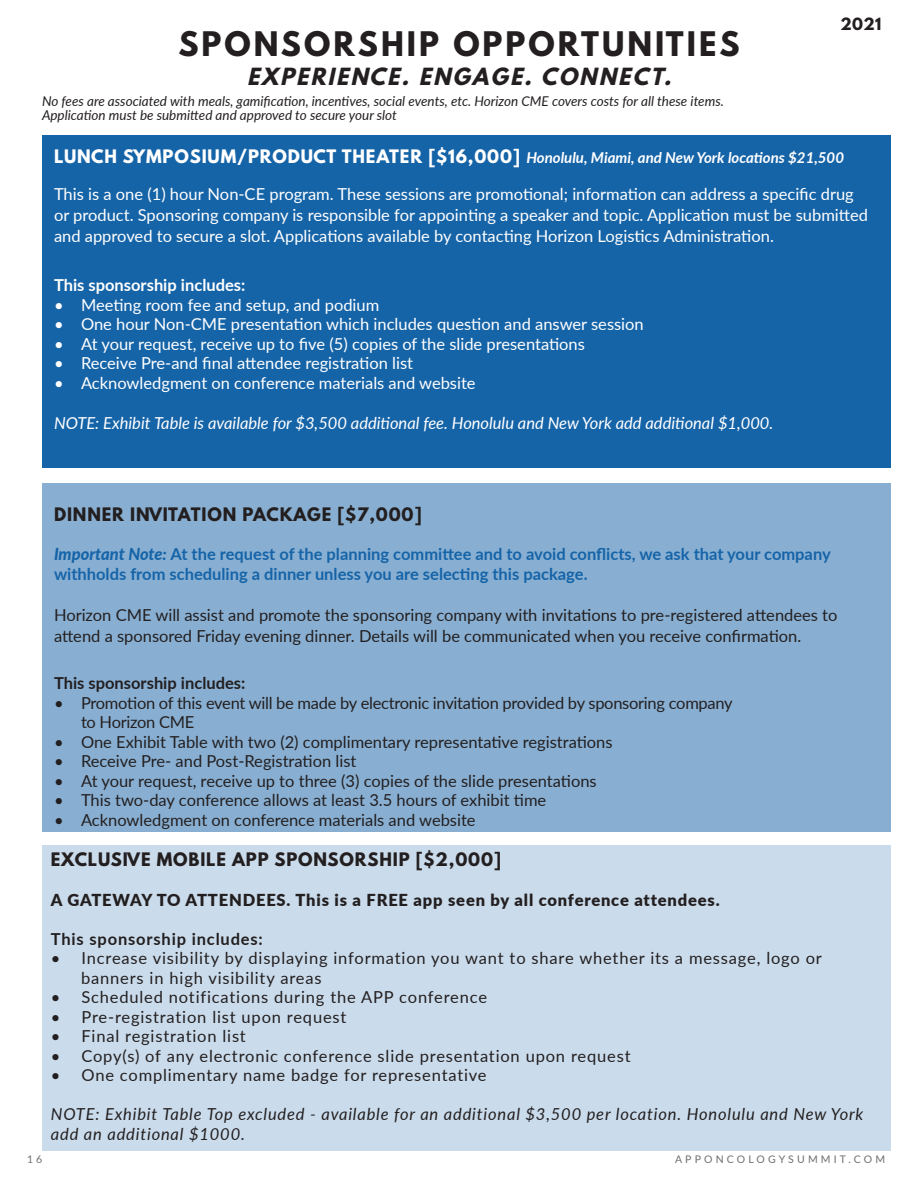
<style>
.page{position:relative;width:918px;height:1188px;background:#fff}
.page>*{position:absolute;margin:0;border:0;box-sizing:border-box;transform-origin:0 0}
.t1{font:700 30px "League Spartan";letter-spacing:.1em;color:#231f20}
.t2{font:italic 700 21px "League Spartan";color:#231f20}
.t3{font:16.5px/21px "Lato";color:#231f20}
.t4{font:16.5px/21px "Lato";color:#fff}
.t5{font:16.5px/19.5px "Lato";letter-spacing:.05em;color:#231f20}
.t6{font:700 16.5px/19.5px "Lato";color:#1664a8}
.t7{font:italic 16.5px/19.5px "Lato";letter-spacing:.05em;color:#231f20}
.t8{font:italic 16.5px "Lato";color:#fff}
.t9{font:700 16.5px "League Spartan";letter-spacing:.05em;color:#231f20}
.t10{font:900 16.5px "Lato";letter-spacing:.05em;color:#231f20}
.t11{font:700 16.5px "Lato";color:#fff}
.t12{font:700 16.5px "Lato";color:#231f20}
.t13{font:700 16.5px "Lato";letter-spacing:.05em;color:#231f20}
.t14{font:italic 700 15px "Lato";color:#fff}
.t15{font:700 15px "League Spartan";color:#231f20}
.t16{font:italic 13.5px "Lato";color:#231f20}
.t17{font:10.5px "Lato";letter-spacing:.3em;color:#6c6d70}
.s1{font-family:"League Spartan";font-style:normal;font-size:16.5px}
.s2{font-weight:800;font-style:italic}
</style>
<div class="page">
<div style="left:42px;top:135px;width:849px;height:332px;background:#1664a8"></div>
<div style="left:42px;top:483px;width:849px;height:348px;background:#88afd2"></div>
<div style="left:42px;top:845px;width:849px;height:305px;background:#cadbeb"></div>
<p class="t1" style="left:178px;top:20px;width:563px">SPONSORSHIP OPPORTUNITIES</p>
<p class="t2" style="left:247px;top:60px;width:432px">EXPERIENCE. ENGAGE. CONNECT.</p>
<p class="t16" style="left:42px;top:92px;width:683px">No fees are associated with meals, gamification, incentives, social events, etc. Horizon CME covers costs for all these items.</p>
<p class="t16" style="left:42px;top:106px;width:356px">Application must be submitted and approved to secure your slot</p>
<p class="t15" style="left:841px;top:12px;width:42px">2021</p>
<p class="t14" style="left:54px;top:147px;width:792px"><span class="s1">LUNCH SYMPOSIUM/PRODUCT THEATER [$16,000]</span> Honolulu, Miami, and New York locations $21,500</p>
<p class="t4" style="left:54px;top:183px;width:816px">This is a one (1) hour Non-CE program. These sessions are promotional; information can address a specific drug or product. Sponsoring company is responsible for appointing a speaker and topic. Application must be submitted and approved to secure a slot. Applications available by contacting Horizon Logistics Administration.</p>
<p class="t11" style="left:54px;top:273px;width:193px">This sponsorship includes:</p>
<p class="t4" style="left:54px;top:293px;width:327px">• Meeting room fee and setup, and podium</p>
<p class="t4" style="left:54px;top:313px;width:591px">• One hour Non-CME presentation which includes question and answer session</p>
<p class="t4" style="left:54px;top:332px;width:532px">• At your request, receive up to five (5) copies of the slide presentations</p>
<p class="t4" style="left:54px;top:352px;width:361px">• Receive Pre-and final attendee registration list</p>
<p class="t4" style="left:54px;top:371px;width:423px">• Acknowledgment on conference materials and website</p>
<p class="t8" style="left:54px;top:411px;width:721px">NOTE: Exhibit Table is available for $3,500 additional fee. Honolulu and New York add additional $1,000.</p>
<p class="t9" style="left:54px;top:501px;width:369px">DINNER INVITATION PACKAGE [$7,000]</p>
<p class="t6" style="left:54px;top:544px;width:778px"><span class="s2">Important Note:</span> At the request of the planning committee and to avoid conflicts, we ask that your company withholds from scheduling a dinner unless you are selecting this package.</p>
<p class="t3" style="left:54px;top:604px;width:785px">Horizon CME will assist and promote the sponsoring company with invitations to pre-registered attendees to attend a sponsored Friday evening dinner. Details will be communicated when you receive confirmation.</p>
<p class="t12" style="left:54px;top:670px;width:193px">This sponsorship includes:</p>
<p class="t3" style="left:81px;top:692px;width:653px;line-height:19.5px;text-indent:-27px">• Promotion of this event will be made by electronic invitation provided by sponsoring company to Horizon CME</p>
<p class="t3" style="left:54px;top:731px;width:560px">• One Exhibit Table with two (2) complimentary representative registrations</p>
<p class="t3" style="left:54px;top:750px;width:304px">• Receive Pre- and Post-Registration list</p>
<p class="t3" style="left:54px;top:770px;width:544px">• At your request, receive up to three (3) copies of the slide presentations</p>
<p class="t3" style="left:54px;top:789px;width:494px">• This two-day conference allows at least 3.5 hours of exhibit time</p>
<p class="t3" style="left:54px;top:809px;width:423px">• Acknowledgment on conference materials and website</p>
<p class="t9" style="left:51px;top:847px;width:452px">EXCLUSIVE MOBILE APP SPONSORSHIP [$2,000]</p>
<p class="t10" style="left:51px;top:887px;width:670px">A GATEWAY TO ATTENDEES. This is a FREE app seen by all conference attendees.</p>
<p class="t13" style="left:51px;top:926px;width:213px">This sponsorship includes:</p>
<p class="t5" style="left:81px;top:948px;width:742px;text-indent:-30px">• Increase visibility by displaying information you want to share whether its a message, logo or banners in high visibility areas</p>
<p class="t5" style="left:51px;top:987px;width:438px">• Scheduled notifications during the APP conference</p>
<p class="t5" style="left:51px;top:1006px;width:297px">• Pre-registration list upon request</p>
<p class="t5" style="left:51px;top:1026px;width:197px">• Final registration list</p>
<p class="t5" style="left:51px;top:1045px;width:581px">• Copy(s) of any electronic conference slide presentation upon request</p>
<p class="t5" style="left:51px;top:1065px;width:437px">• One complimentary name badge for representative</p>
<p class="t7" style="left:51px;top:1104px;width:814px">NOTE: Exhibit Table Top excluded - available for an additional $3,500 per location. Honolulu and New York add an additional $1000.</p>
<p class="t17" style="left:27px;top:1152px;width:17px">1 6</p>
<p class="t17" style="left:675px;top:1152px;width:212px">APPONCOLOGYSUMMIT.COM</p>
</div>
